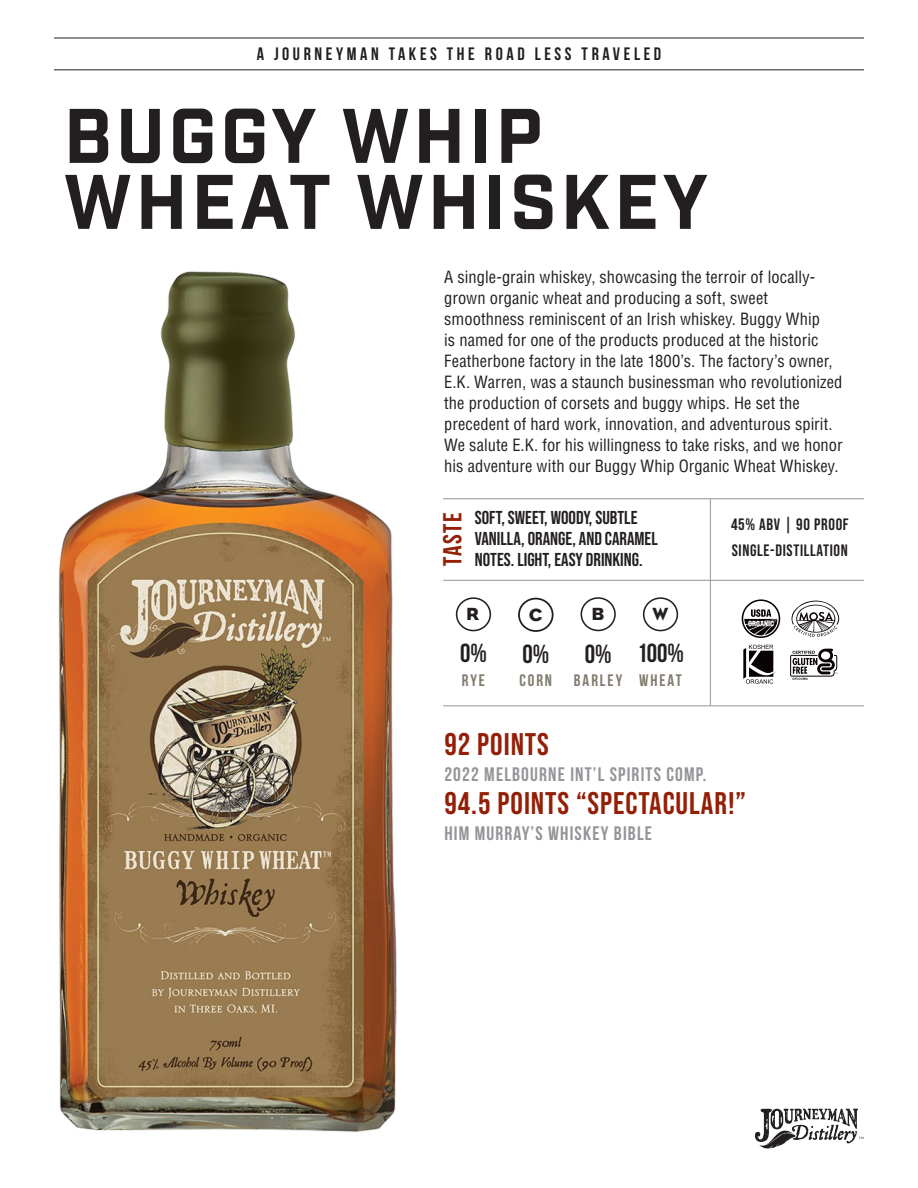
<style>
.page{position:relative;width:918px;height:1188px;background:#fff}
.page>*{position:absolute;margin:0;border:0;box-sizing:border-box;transform-origin:0 0}
.t1{font:75px "Industry Inc Base";letter-spacing:.05em;color:#231f20}
.t2{font:31.35px "Bebas Neue";letter-spacing:.03em;color:#941f07}
.t3{font:700 26.1px "Bebas Neue";color:#231f20}
.t4{font:700 26.1px "Bebas Neue";letter-spacing:.055em;color:#941f07}
.t5{font:700 19.5px "Bebas Neue";letter-spacing:.06em;color:#939598}
.t6{font:18.75px/21px "Bebas Neue";color:#231f20}
.t7{font:18.15px "Eagle";color:#231f20;scale:1.04 1}
.t8{font:700 18px "Bebas Neue";letter-spacing:.2em;color:#231f20}
.t9{font:700 16.65px "Bebas Neue";letter-spacing:.115em;color:#817b6d}
.t10{font:condensed 16.5px/21px "Helvetica LT Std";letter-spacing:.005em;color:#231f20}
.t11{font:16.5px "Bebas Neue";letter-spacing:.04em;color:#231f20}
</style>
<div class="page">
<hr style="left:54px;top:69px;width:810px;height:1px;background:#231f20">
<hr style="left:54px;top:38px;width:810px;height:1px;background:#231f20">
<svg style="left:755px;top:1109px;width:109px;height:40px"></svg>
<img style="left:58px;top:271px;width:339px;height:861px">
<hr style="left:443px;top:499px;width:421px;height:1px;background:#939598">
<hr style="left:443px;top:580px;width:421px;height:1px;background:#939598">
<hr style="left:443px;top:706px;width:421px;height:1px;background:#939598">
<hr style="left:710px;top:499px;width:1px;height:207px;background:#939598">
<div style="left:456px;top:597px;width:35px;height:34px;border:2px solid #231f20;border-radius:50%"></div>
<div style="left:518px;top:598px;width:36px;height:34px;border:2px solid #231f20;border-radius:50%"></div>
<div style="left:581px;top:597px;width:35px;height:34px;border:2px solid #231f20;border-radius:50%"></div>
<div style="left:643px;top:597px;width:35px;height:34px;border:2px solid #231f20;border-radius:50%"></div>
<svg style="left:792px;top:601px;width:47px;height:36px"></svg>
<svg style="left:742px;top:599px;width:38px;height:39px"></svg>
<svg style="left:743px;top:645px;width:32px;height:39px"></svg>
<svg style="left:790px;top:649px;width:47px;height:31px"></svg>
<p class="t8" style="left:257px;top:44px;width:406px">A JOURNEYMAN TAKES THE ROAD LESS TRAVELED</p>
<p class="t1" style="left:64px;top:91px;width:480px">BUGGY WHIP</p>
<p class="t1" style="left:64px;top:157px;width:646px">WHEAT WHISKEY</p>
<p class="t10" style="left:444px;top:266px;width:400px">A single-grain whiskey, showcasing the terroir of locally&shy;grown organic wheat and producing a soft, sweet smoothness reminiscent of an Irish whiskey. Buggy Whip<br>is named for one of the products produced at the historic Featherbone factory in the late 1800’s. The factory’s owner, E.K. Warren, was a staunch businessman who revolutionized the production of corsets and buggy whips. He set the precedent of hard work, innovation, and adventurous spirit.<br>We salute E.K. for his willingness to take risks, and we honor his adventure with our Buggy Whip Organic Wheat Whiskey.</p>
<p class="t4" style="left:438px;top:566px;width:55px;rotate:-90deg">TASTE</p>
<p class="t6" style="left:475px;top:507px;width:185px">SOFT, SWEET, WOODY, SUBTLE<br>VANILLA, ORANGE, AND CARAMEL<br>NOTES. LIGHT, EASY DRINKING.</p>
<p class="t11" style="left:731px;top:515px;width:119px">45% ABV | 90 PROOF</p>
<p class="t11" style="left:732px;top:541px;width:118px">SINGLE-DISTILLATION</p>
<p class="t7" style="left:466px;top:604px;width:14px">R</p>
<p class="t3" style="left:460px;top:639px;width:28px">0%</p>
<p class="t9" style="left:462px;top:671px;width:25px">RYE</p>
<p class="t7" style="left:529px;top:604px;width:15px">C</p>
<p class="t3" style="left:522px;top:640px;width:28px">0%</p>
<p class="t9" style="left:520px;top:671px;width:34px">CORN</p>
<p class="t7" style="left:591px;top:604px;width:14px">B</p>
<p class="t3" style="left:585px;top:640px;width:28px">0%</p>
<p class="t9" style="left:574px;top:671px;width:50px">BARLEY</p>
<p class="t7" style="left:653px;top:604px;width:17px">W</p>
<p class="t3" style="left:637px;top:639px;width:48px">100%</p>
<p class="t9" style="left:639px;top:671px;width:44px">WHEAT</p>
<p class="t2" style="left:444px;top:726px;width:106px">92 POINTS</p>
<p class="t5" style="left:444px;top:763px;width:264px">2022 MELBOURNE INT’L SPIRITS COMP.</p>
<p class="t2" style="left:444px;top:785px;width:303px">94.5 POINTS “SPECTACULAR!”</p>
<p class="t5" style="left:444px;top:822px;width:209px">HIM MURRAY’S WHISKEY BIBLE</p>
</div>
